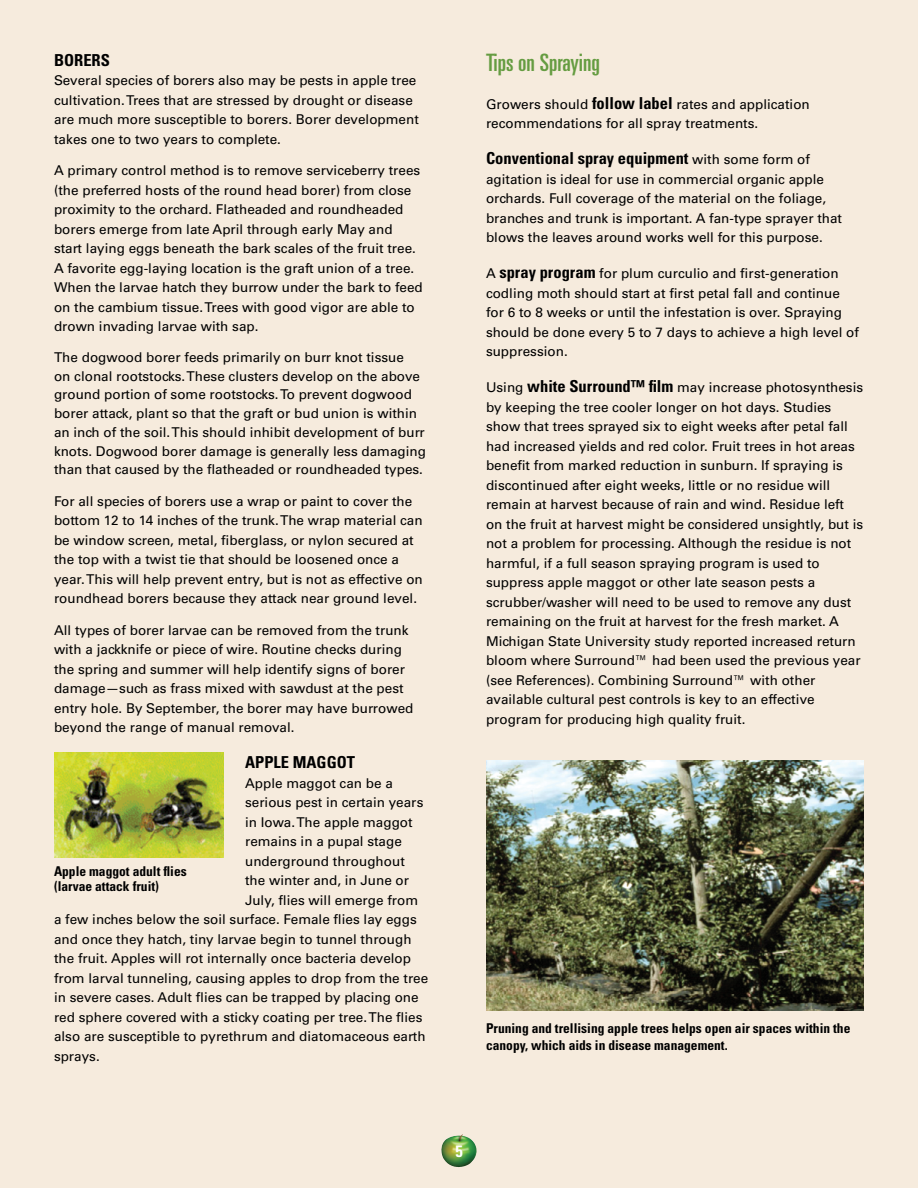
<style>
.page{position:relative;width:918px;height:1188px;background:#f6ebdd}
.page>*{position:absolute;margin:0;border:0;box-sizing:border-box;transform-origin:0 0}
.Subhead{font:ultra-condensed 24px "Univers LT Std";color:#659c41;scale:1.05 1}
.Subhead2{font:700 condensed 16.5px "Univers LT Std";color:#000}
.t1{font:700 condensed 16.5px "Univers LT Std";color:#fff}
.Body_Copy{font:13.5px/19.5px "Univers LT Std";color:#000}
.t2{font:700 condensed 13.5px/16.5px "Univers LT Std";color:#000}
.s1{font-weight:700;font-stretch:condensed;font-size:16.5px}
.s2{font-weight:400;font-stretch:normal;font-size:13.5px}
</style>
<div class="page">
<img style="left:441px;top:1134px;width:36px;height:33px">
<img style="left:486px;top:761px;width:378px;height:249px">
<img style="left:54px;top:753px;width:170px;height:104px">
<h3 class="Subhead2" style="left:54px;top:50px;width:57px">BORERS</h3>
<p class="Body_Copy" style="left:54px;top:71px;width:366px">Several species of borers also may be pests in apple tree cultivation. Trees that are stressed by drought or disease are much more susceptible to borers. Borer development takes one to two years to complete.</p>
<p class="Body_Copy" style="left:54px;top:161px;width:370px">A primary control method is to remove serviceberry trees (the preferred hosts of the round head borer) from close proximity to the orchard. Flatheaded and roundheaded borers emerge from late April through early May and start laying eggs beneath the bark scales of the fruit tree.<br>A favorite egg-laying location is the graft union of a tree.<br>When the larvae hatch they burrow under the bark to feed on the cambium tissue. Trees with good vigor are able to drown invading larvae with sap.</p>
<p class="Body_Copy" style="left:54px;top:348px;width:374px;line-height:18.8px">The dogwood borer feeds primarily on burr knot tissue<br>on clonal rootstocks. These clusters develop on the above ground portion of some rootstocks. To prevent dogwood borer attack, plant so that the graft or bud union is within an inch of the soil. This should inhibit development of burr knots. Dogwood borer damage is generally less damaging than that caused by the flatheaded or roundheaded types.</p>
<p class="Body_Copy" style="left:54px;top:491px;width:370px">For all species of borers use a wrap or paint to cover the bottom 12 to 14 inches of the trunk. The wrap material can be window screen, metal, fiberglass, or nylon secured at the top with a twist tie that should be loosened once a year. This will help prevent entry, but is not as effective on roundhead borers because they attack near ground level.</p>
<p class="Body_Copy" style="left:54px;top:620px;width:361px">All types of borer larvae can be removed from the trunk with a jackknife or piece of wire. Routine checks during the spring and summer will help identify signs of borer damage—such as frass mixed with sawdust at the pest entry hole. By September, the borer may have burrowed beyond the range of manual removal.</p>
<h3 class="Subhead2" style="left:245px;top:752px;width:111px">APPLE MAGGOT</h3>
<p class="Body_Copy" style="left:245px;top:773px;width:149px">Apple maggot can be a</p>
<p class="Body_Copy" style="left:245px;top:793px;width:180px">serious pest in certain years</p>
<p class="Body_Copy" style="left:245px;top:812px;width:169px">in Iowa. The apple maggot</p>
<p class="Body_Copy" style="left:245px;top:832px;width:158px">remains in a pupal stage</p>
<p class="Body_Copy" style="left:245px;top:851px;width:161px">underground throughout</p>
<p class="Body_Copy" style="left:245px;top:871px;width:166px">the winter and, in June or</p>
<p class="Body_Copy" style="left:245px;top:890px;width:175px">July, flies will emerge from</p>
<p class="Body_Copy" style="left:54px;top:910px;width:364px">a few inches below the soil surface. Female flies lay eggs</p>
<p class="Body_Copy" style="left:54px;top:929px;width:359px">and once they hatch, tiny larvae begin to tunnel through</p>
<p class="Body_Copy" style="left:54px;top:949px;width:359px">the fruit. Apples will rot internally once bacteria develop</p>
<p class="Body_Copy" style="left:54px;top:968px;width:376px">from larval tunneling, causing apples to drop from the tree</p>
<p class="Body_Copy" style="left:54px;top:988px;width:366px">in severe cases. Adult flies can be trapped by placing one</p>
<p class="Body_Copy" style="left:54px;top:1007px;width:370px">red sphere covered with a sticky coating per tree. The flies</p>
<p class="Body_Copy" style="left:54px;top:1027px;width:373px">also are susceptible to pyrethrum and diatomaceous earth</p>
<p class="Body_Copy" style="left:54px;top:1046px;width:47px">sprays.</p>
<p class="t2" style="left:54px;top:864px;width:134px;line-height:15px">Apple maggot adult flies (larvae attack fruit)</p>
<h2 class="Subhead" style="left:486px;top:49px;width:110px">Tips on Spraying</h2>
<p class="Body_Copy" style="left:486px;top:94px;width:325px">Growers should <span class="s1">follow label</span> rates and application recommendations for all spray treatments.</p>
<p class="Subhead2" style="left:486px;top:148px;width:326px">Conventional spray equipment <span class="s2">with some form of</span></p>
<p class="Body_Copy" style="left:486px;top:169px;width:358px">agitation is ideal for use in commercial organic apple orchards. Full coverage of the material on the foliage, branches and trunk is important. A fan-type sprayer that blows the leaves around works well for this purpose.</p>
<p class="Body_Copy" style="left:486px;top:264px;width:374px">A <span class="s1">spray program</span> for plum curculio and first-generation codling moth should start at first petal fall and continue for 6 to 8 weeks or until the infestation is over. Spraying should be done every 5 to 7 days to achieve a high level of suppression.</p>
<p class="Body_Copy" style="left:486px;top:378px;width:379px">Using <span class="s1">white Surround™ film</span> may increase photosynthesis by keeping the tree cooler longer on hot days. Studies show that trees sprayed six to eight weeks after petal fall had increased yields and red color. Fruit trees in hot areas benefit from marked reduction in sunburn. If spraying is discontinued after eight weeks, little or no residue will remain at harvest because of rain and wind. Residue left on the fruit at harvest might be considered unsightly, but is not a problem for processing. Although the residue is not harmful, if a full season spraying program is used to suppress apple maggot or other late season pests a scrubber/washer will need to be used to remove any dust remaining on the fruit at harvest for the fresh market. A Michigan State University study reported increased return bloom where Surround™ had been used the previous year (see References). Combining Surround™ with other available cultural pest controls is key to an effective program for producing high quality fruit.</p>
<p class="t2" style="left:486px;top:1020px;width:366px">Pruning and trellising apple trees helps open air spaces within the canopy, which aids in disease management.</p>
<p class="t1" style="left:455px;top:1141px;width:9px">5</p>
</div>
